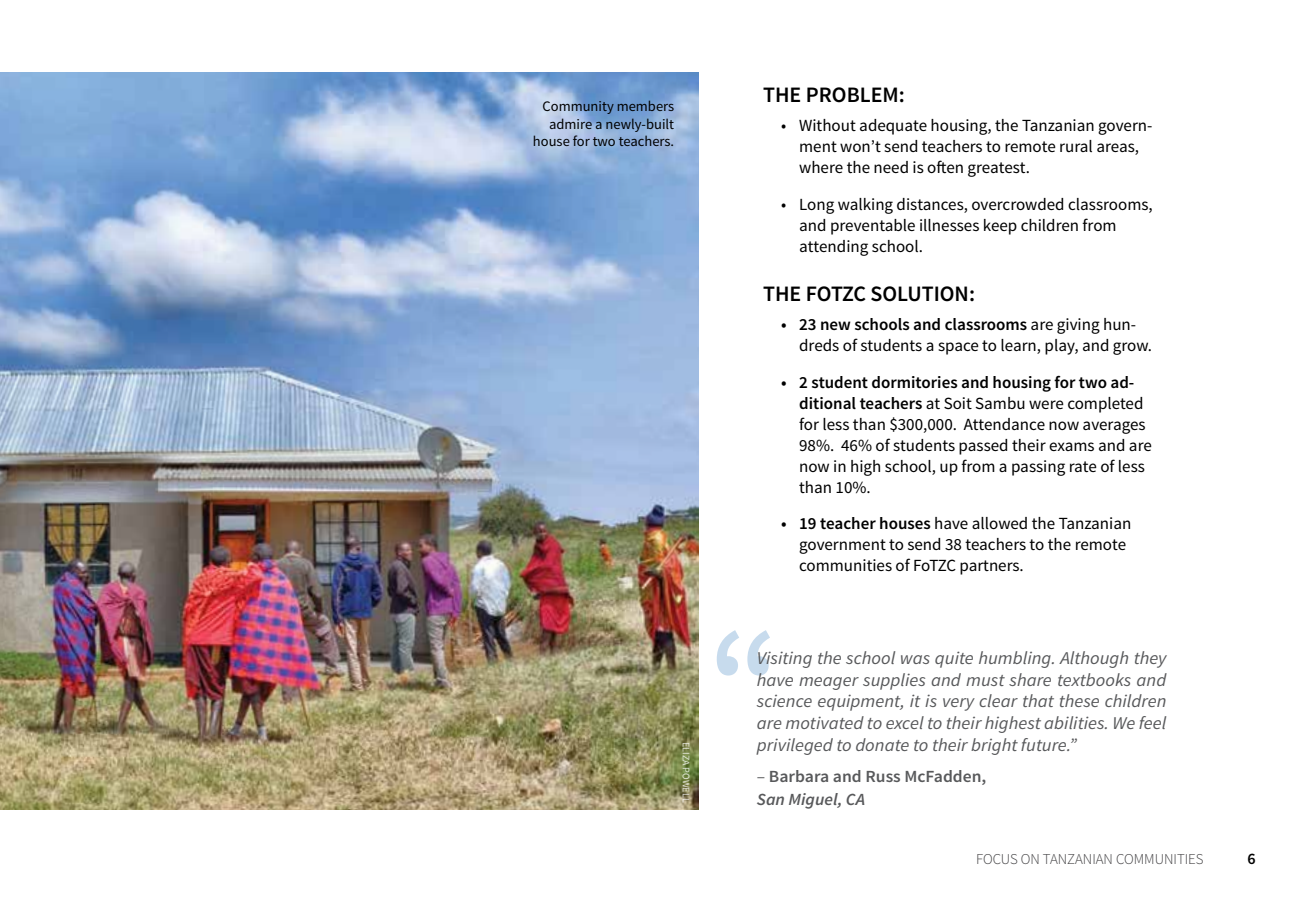
<style>
.page{position:relative;width:1296px;height:900px;background:#fff}
.page>*{position:absolute;margin:0;border:0;box-sizing:border-box;transform-origin:0 0}
.t1{font:600 148px "Source Sans Pro";color:#6199cc}
.t2{font:600 22px "Source Sans Pro";color:#000}
.t3{font:italic 18px/21.6px "Source Sans Pro";color:#58595b;text-align:justify}
.t4{font:17px/21px "Source Sans Pro";color:#000}
.t5{font:600 17px/23.4px "Source Sans Pro";color:#58595b}
.t6{font:600 16px "Source Sans Pro";color:#000}
.t7{font:300 15px "Source Sans Pro";color:#414042}
.t8{font:14.4px/17.4px "Source Sans Pro";color:#000;text-align:right}
.t9{font:10px "Source Sans Pro";color:#fff}
.s1{font-weight:600}
.s2{font-weight:400}
.s3{font-style:italic}
</style>
<div class="page">
<img style="left:0;top:73px;width:698px;height:737px">
<p class="t8" style="left:533px;top:98px;width:143px">Community members admire a newly-built house for two teachers.</p>
<p class="t9" style="left:692px;top:742px;width:62px;rotate:90deg">ELIZA POWELL</p>
<p class="t2" style="left:763px;top:81px;width:143px">THE PROBLEM:</p>
<p class="t4" style="left:799px;top:115px;width:355px;text-indent:-18px">• Without adequate housing, the Tanzanian govern&shy;ment won’t send teachers to remote rural areas, where the need is often greatest.</p>
<p class="t4" style="left:799px;top:194px;width:355px;text-indent:-18px">• Long walking distances, overcrowded classrooms, and preventable illnesses keep children from attending school.</p>
<p class="t2" style="left:763px;top:280px;width:213px">THE FOTZC SOLUTION:</p>
<p class="t4" style="left:799px;top:314px;width:354px;text-indent:-18px"><span class="s1">• 23 new schools and classrooms</span> are giving hun&shy;dreds of students a space to learn, play, and grow.</p>
<p class="t4" style="left:799px;top:372px;width:354px;text-indent:-18px"><span class="s1">• 2 student dormitories and housing for two ad&shy;ditional teachers</span> at Soit Sambu were completed for less than $300,000. Attendance now averages 98%. 46% of students passed their exams and are now in high school, up from a passing rate of less than 10%.</p>
<p class="t4" style="left:799px;top:514px;width:334px;text-indent:-18px"><span class="s1">• 19 teacher houses</span> have allowed the Tanzanian government to send 38 teachers to the remote communities of FoTZC partners.</p>
<h1 class="t1" style="left:708px;top:590px;width:73px">“</h1>
<p class="t3" style="left:757px;top:647px;width:411px">Visiting the school was quite humbling. Although they have meager supplies and must share textbooks and science equipment, it is very clear that these children are motivated to excel to their highest abilities. We feel privileged to donate to their bright future.”</p>
<p class="t5" style="left:757px;top:765px;width:231px"><span class="s2">–</span> Barbara and Russ McFadden,<br><span class="s3">San Miguel, CA</span></p>
<p class="t7" style="left:976px;top:850px;width:229px">FOCUS ON TANZANIAN COMMUNITIES</p>
<p class="t6" style="left:1248px;top:849px;width:10px">6</p>
</div>
